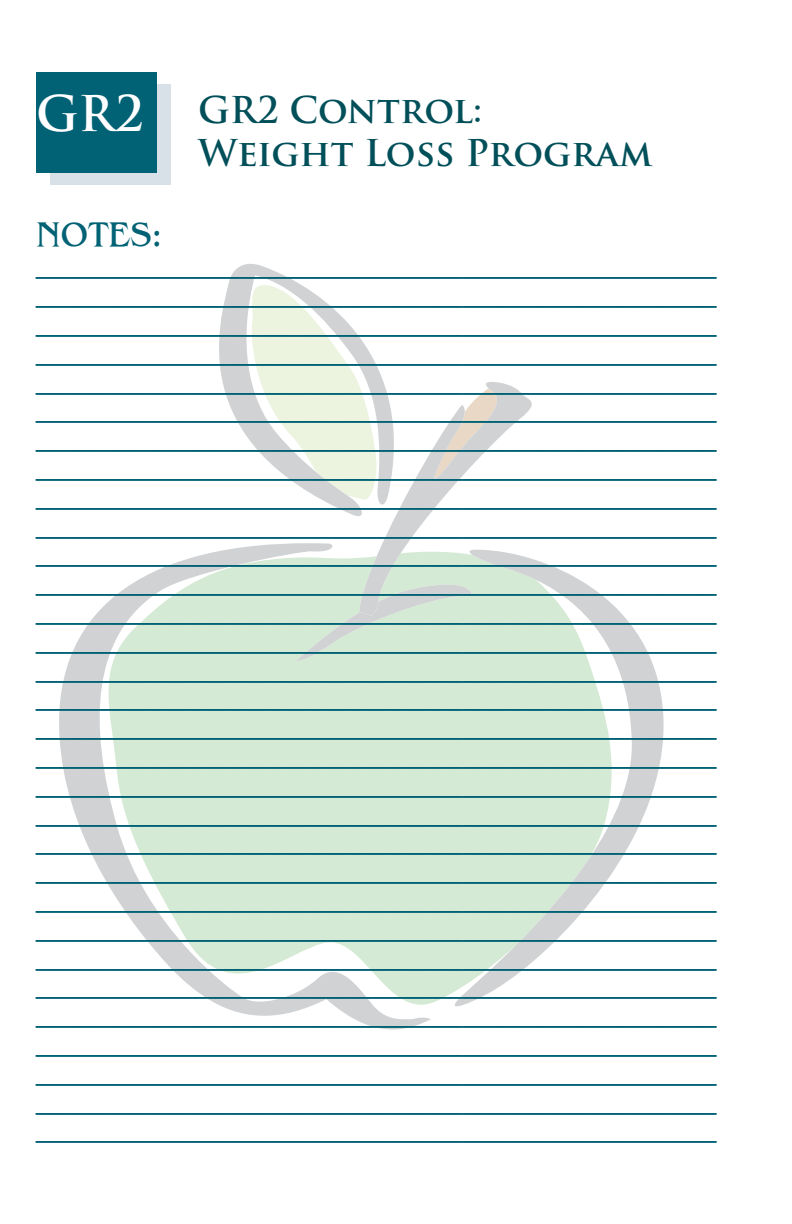
<style>
.page{position:relative;width:792px;height:1224px;background:#fff}
.page>*{position:absolute;margin:0;border:0;box-sizing:border-box;transform-origin:0 0}
.t1{font:700 48px "Trajan Pro";color:#fff}
.t2{font:700 36px/43.2px "Trajan Pro";color:#004f59}
.t3{font:36px "Bangle Normal";color:#006274}
.t4{font:24px/28.8px "Arial";color:#006274;text-align:justify}
</style>
<div class="page">
<div style="left:50px;top:84px;width:121px;height:100px;background:#d7e1e7"></div>
<div style="left:36px;top:72px;width:121px;height:100px;background:#006274"></div>
<div style="left:431px;top:662px;width:23px;height:341px;background:#d5ead4"></div>
<svg style="left:59px;top:543px;width:372px;height:487px;fill:#d5ead4"></svg>
<svg style="left:454px;top:562px;width:210px;height:444px;fill:#d5ead4"></svg>
<svg style="left:295px;top:585px;width:179px;height:77px;background:#d4e8d4"></svg>
<svg style="left:359px;top:382px;width:183px;height:234px"></svg>
<svg style="left:219px;top:264px;width:198px;height:252px"></svg>
<h1 class="t1" style="left:36px;top:84px;width:109px">GR2</h1>
<h2 class="t2" style="left:198px;top:89px;width:456px">GR2 Control:<br>Weight Loss Program</h2>
<h2 class="t3" style="left:36px;top:211px;width:129px">NOTES:</h2>
<p class="t4" style="left:36px;top:252px;width:682px">___________________________________________________ ___________________________________________________ ___________________________________________________ ___________________________________________________ ___________________________________________________ ___________________________________________________ ___________________________________________________ ___________________________________________________ ___________________________________________________ ___________________________________________________ ___________________________________________________ ___________________________________________________ ___________________________________________________ ___________________________________________________ ___________________________________________________ ___________________________________________________ ___________________________________________________ ___________________________________________________ ___________________________________________________ ___________________________________________________ ___________________________________________________ ___________________________________________________ ___________________________________________________ ___________________________________________________ ___________________________________________________ ___________________________________________________ ___________________________________________________ ___________________________________________________ ___________________________________________________ ___________________________________________________ ___________________________________________________</p>
</div>
